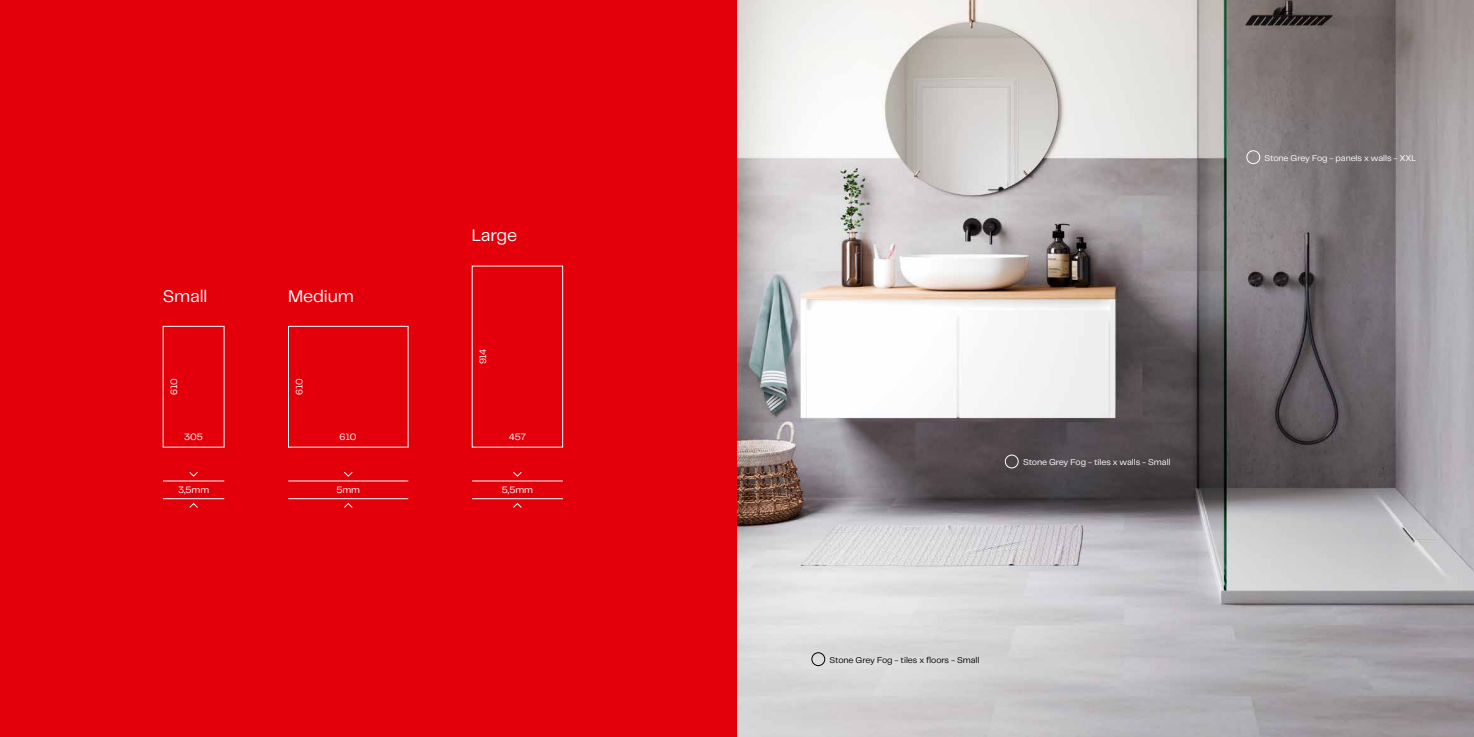
<style>
.page{position:relative;width:1474px;height:737px;background:#fff}
.page>*{position:absolute;margin:0;border:0;box-sizing:border-box;transform-origin:0 0}
.t1{font:17.5px "Telegraf";letter-spacing:-.005em;color:#fff}
.t2{font:9.62px "Telegraf";letter-spacing:-.01em;color:#fff}
.t3{font:8.75px "Telegraf";letter-spacing:-.01em;color:#fff}
.t4{font:8.75px "Telegraf";letter-spacing:-.01em;color:#000}
</style>
<div class="page">
<div style="left:0;top:0;width:737px;height:737px;background:#e3000b"></div>
<hr style="left:163px;top:481px;width:61px;height:1px;background:#fff">
<hr style="left:163px;top:498px;width:61px;height:1px;background:#fff">
<svg style="left:189px;top:472px;width:9px;height:5px"></svg>
<svg style="left:189px;top:503px;width:9px;height:5px"></svg>
<div style="left:288px;top:326px;width:120px;height:121px;border:1px solid #fff"></div>
<hr style="left:288px;top:481px;width:120px;height:1px;background:#fff">
<hr style="left:288px;top:498px;width:120px;height:1px;background:#fff">
<svg style="left:344px;top:472px;width:9px;height:5px"></svg>
<svg style="left:344px;top:503px;width:9px;height:5px"></svg>
<div style="left:472px;top:266px;width:91px;height:181px;border:1px solid #fff"></div>
<hr style="left:472px;top:481px;width:91px;height:1px;background:#fff">
<hr style="left:472px;top:498px;width:91px;height:1px;background:#fff">
<svg style="left:513px;top:472px;width:9px;height:5px"></svg>
<svg style="left:513px;top:503px;width:9px;height:5px"></svg>
<img style="left:737px;top:0;width:736px;height:737px">
<div style="left:1004px;top:454px;width:14px;height:14px;border:1px solid #fff;border-radius:50%"></div>
<div style="left:1246px;top:150px;width:14px;height:14px;border:1px solid #fff;border-radius:50%"></div>
<div style="left:811px;top:652px;width:14px;height:14px;border:1px solid #000;border-radius:50%"></div>
<p class="t3" style="left:1264px;top:152px;width:153px">Stone Grey Fog - panels x walls - XXL</p>
<h1 class="t1" style="left:472px;top:224px;width:47px">Large</h1>
<h1 class="t1" style="left:163px;top:284px;width:46px">Small</h1>
<h1 class="t1" style="left:288px;top:284px;width:67px">Medium</h1>
<p class="t2" style="left:476px;top:364px;width:17px;rotate:-90deg">914</p>
<p class="t2" style="left:167px;top:395px;width:18px;rotate:-90deg">610</p>
<p class="t2" style="left:293px;top:395px;width:18px;rotate:-90deg">610</p>
<p class="t2" style="left:184px;top:430px;width:20px">305</p>
<p class="t2" style="left:339px;top:430px;width:18px">610</p>
<p class="t2" style="left:509px;top:430px;width:19px">457</p>
<p class="t3" style="left:1023px;top:456px;width:149px">Stone Grey Fog - tiles x walls - Small</p>
<p class="t2" style="left:178px;top:483px;width:33px">3,5mm</p>
<p class="t2" style="left:336px;top:483px;width:25px">5mm</p>
<p class="t2" style="left:502px;top:483px;width:33px">5,5mm</p>
<p class="t4" style="left:829px;top:653px;width:151px">Stone Grey Fog - tiles x floors - Small</p>
</div>
